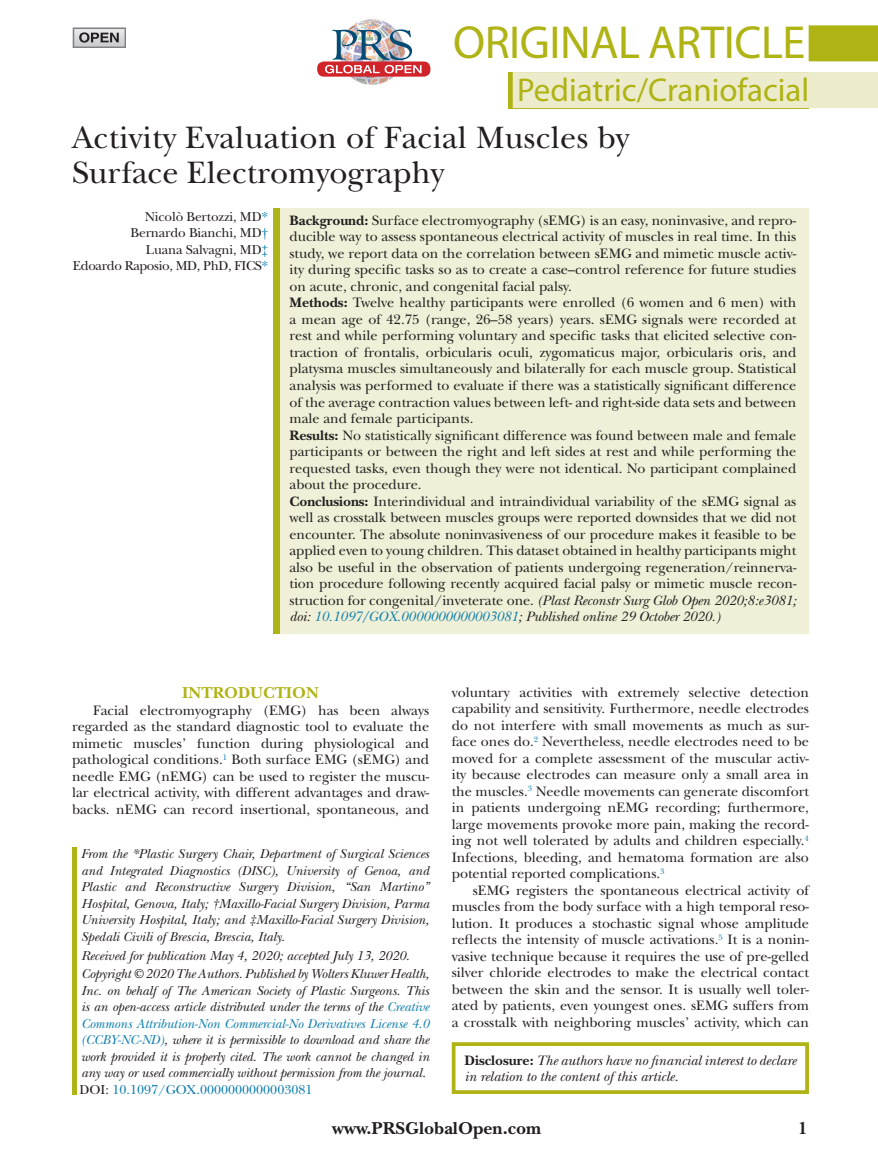
<style>
.page{position:relative;width:878px;height:1175px;background:#fff}
.page>*{position:absolute;margin:0;border:0;box-sizing:border-box;transform-origin:0 0}
.t1{font:46.5px "Myriad Pro";letter-spacing:-.01em;color:#afb314}
.t2{font:33px "Myriad Pro";color:#afb314}
.t3{font:32.25px/34.5px "New Baskerville Std";letter-spacing:.01em;color:#231f20}
.t4{font:700 18px "New Baskerville Std";color:#231f20}
.t5{font:700 16.5px "New Baskerville Std";color:#afb314}
.t6{font:14.25px/16.5px "New Baskerville Std";color:#231f20;text-align:justify}
.t7{font:italic 14.25px/16.5px "New Baskerville Std";color:#231f20}
.t8{font:italic 13.5px/16.5px "New Baskerville Std";letter-spacing:-.005em;color:#231f20}
.t9{font:13.5px/16.5px "New Baskerville Std";letter-spacing:-.01em;color:#231f20;text-align:right}
.s1{color:#0f7eac}
.s2{font-weight:700}
.s3{font-style:italic}
.s4{font-style:italic;color:#0f7eac}
.s5{font-style:normal}
.s6{font-style:normal;color:#0f7eac}
.s7{font-weight:700;font-style:normal}
</style>
<div class="page">
<div style="left:73px;top:28px;width:52px;height:20px;border:2px solid #808285"></div>
<svg style="left:79px;top:32px;width:40px;height:11px"></svg>
<div style="left:452px;top:1042px;width:356px;height:52px;border:4px solid #afb314"></div>
<div style="left:512px;top:72px;width:366px;height:36px;background:#ececcc"></div>
<hr style="left:72px;top:847px;width:4px;height:99px;background:#afb314">
<hr style="left:72px;top:946px;width:4px;height:19px;background:#afb314">
<hr style="left:72px;top:965px;width:4px;height:118px;background:#afb314">
<hr style="left:72px;top:1081px;width:4px;height:13px;background:#afb314">
<div style="left:274px;top:126px;width:534px;height:508px;background:#eff0d7"></div>
<div style="left:274px;top:202px;width:6px;height:93px;background:#afb314"></div>
<div style="left:274px;top:285px;width:6px;height:142px;background:#afb314"></div>
<div style="left:274px;top:417px;width:6px;height:76px;background:#afb314"></div>
<div style="left:274px;top:483px;width:6px;height:151px;background:#afb314"></div>
<div style="left:72px;top:126px;width:736px;height:82px;background:#fff"></div>
<div style="left:808px;top:25px;width:70px;height:36px;background:#afb314"></div>
<img style="left:348px;top:20px;width:48px;height:64px">
<svg style="left:317px;top:61px;width:113px;height:16px"></svg>
<img style="left:325px;top:29px;width:96px;height:44px">
<h1 class="t1" style="left:453px;top:14px;width:354px">Original Article</h1>
<h2 class="t2" style="left:517px;top:69px;width:293px">Pediatric/Craniofacial</h2>
<h3 class="t3" style="left:72px;top:121px;width:558px">Activity Evaluation of Facial Muscles by<br>Surface Electromyography</h3>
<p class="t9" style="left:73px;top:208px;width:197px">Nicolò Bertozzi, MD<span class="s1">*<br></span>Bernardo Bianchi, MD<span class="s1">†<br></span>Luana Salvagni, MD<span class="s1">‡<br></span>Edoardo Raposio, MD, PhD, FICS<span class="s1">*</span></p>
<p class="t6" style="left:289px;top:212px;width:508px;text-align:left"><span class="s2">Background:</span> Surface electromyography (sEMG) is an easy, noninvasive, and repro&shy;ducible way to assess spontaneous electrical activity of muscles in real time. In this study, we report data on the correlation between sEMG and mimetic muscle activ&shy;ity during specific tasks so as to create a case–control reference for future studies on acute, chronic, and congenital facial palsy.<br><span class="s2">Methods:</span> Twelve healthy participants were enrolled (6 women and 6 men) with a mean age of 42.75 (range, 26–58 years) years. sEMG signals were recorded at rest and while performing voluntary and specific tasks that elicited selective con&shy;traction of frontalis, orbicularis oculi, zygomaticus major, orbicularis oris, and platysma muscles simultaneously and bilaterally for each muscle group. Statistical analysis was performed to evaluate if there was a statistically significant difference of the average contraction values between left- and right-side data sets and between male and female participants.<br><span class="s2">Results:</span> No statistically significant difference was found between male and female participants or between the right and left sides at rest and while performing the requested tasks, even though they were not identical. No participant complained about the procedure.<br><span class="s2">Conclusions:</span> Interindividual and intraindividual variability of the sEMG signal as well as crosstalk between muscles groups were reported downsides that we did not encounter. The absolute noninvasiveness of our procedure makes it feasible to be applied even to young children. This dataset obtained in healthy participants might also be useful in the observation of patients undergoing regeneration/reinnerva&shy;tion procedure following recently acquired facial palsy or mimetic muscle recon&shy;struction for congenital/inveterate one. <span class="s3">(Plast Reconstr Surg Glob Open 2020;8:e3081; doi:</span> <span class="s4">10.1097/GOX.0000000000003081</span><span class="s3">; Published online 29 October 2020.)</span></p>
<p class="t5" style="left:182px;top:683px;width:138px">INTRODUCTION</p>
<p class="t6" style="left:72px;top:702px;width:359px;text-indent:21px">Facial electromyography (EMG) has been always regarded as the standard diagnostic tool to evaluate the mimetic muscles’ function during physiological and pathological conditions.<sup>1</sup> Both surface EMG (sEMG) and needle EMG (nEMG) can be used to register the muscu&shy;lar electrical activity, with different advantages and draw&shy;backs. nEMG can record insertional, spontaneous, and</p>
<p class="t8" style="left:81px;top:845px;width:350px;text-align:justify">From the *Plastic Surgery Chair, Department of Surgical Sciences and Integrated Diagnostics (DISC), University of Genoa, and Plastic and Reconstructive Surgery Division, “San Martino” Hospital, Genova, Italy; †Maxillo-Facial Surgery Division, Parma University Hospital, Italy; and ‡Maxillo-Facial Surgery Division, Spedali Civili of Brescia, Brescia, Italy.</p>
<p class="t8" style="left:81px;top:946px;width:350px;line-height:18.8px">Received for publication May 4, 2020; accepted July 13, 2020.<br>Copyright © 2020 The Authors. Published by Wolters Kluwer Health,</p>
<p class="t8" style="left:80px;top:982px;width:351px">Inc. on behalf of The American Society of Plastic Surgeons. This is an open-access article distributed under the terms of the <span class="s1">Creative Commons Attribution-Non Commercial-No Derivatives License 4.0 (CCBY-NC-ND)</span>, where it is permissible to download and share the work provided it is properly cited. The work cannot be changed in any way or used commercially without permission from the journal.<br><span class="s5">DOI:</span> <span class="s6">10.1097/GOX.0000000000003081</span></p>
<p class="t6" style="left:451px;top:684px;width:359px">voluntary activities with extremely selective detection capability and sensitivity. Furthermore, needle electrodes do not interfere with small movements as much as sur&shy;face ones do.<sup>2</sup> Nevertheless, needle electrodes need to be moved for a complete assessment of the muscular activ&shy;ity because electrodes can measure only a small area in the muscles.<sup>3</sup> Needle movements can generate discomfort in patients undergoing nEMG recording; furthermore, large movements provoke more pain, making the record&shy;ing not well tolerated by adults and children especially.<sup>4<br></sup>Infections, bleeding, and hematoma formation are also potential reported complications.<sup>3</sup></p>
<p class="t6" style="left:451px;top:882px;width:359px;text-indent:21px">sEMG registers the spontaneous electrical activity of muscles from the body surface with a high temporal reso&shy;lution. It produces a stochastic signal whose amplitude reflects the intensity of muscle activations.<sup>5</sup> It is a nonin&shy;vasive technique because it requires the use of pre-gelled silver chloride electrodes to make the electrical contact between the skin and the sensor. It is usually well toler&shy;ated by patients, even youngest ones. sEMG suffers from a crosstalk with neighboring muscles’ activity, which can</p>
<p class="t7" style="left:464px;top:1051px;width:333px"><span class="s7">Disclosure:</span> The authors have no financial interest to declare in relation to the content of this article.</p>
<p class="t4" style="left:332px;top:1118px;width:210px">www.PRSGlobalOpen.com</p>
<p class="t4" style="left:798px;top:1118px;width:11px">1</p>
</div>
